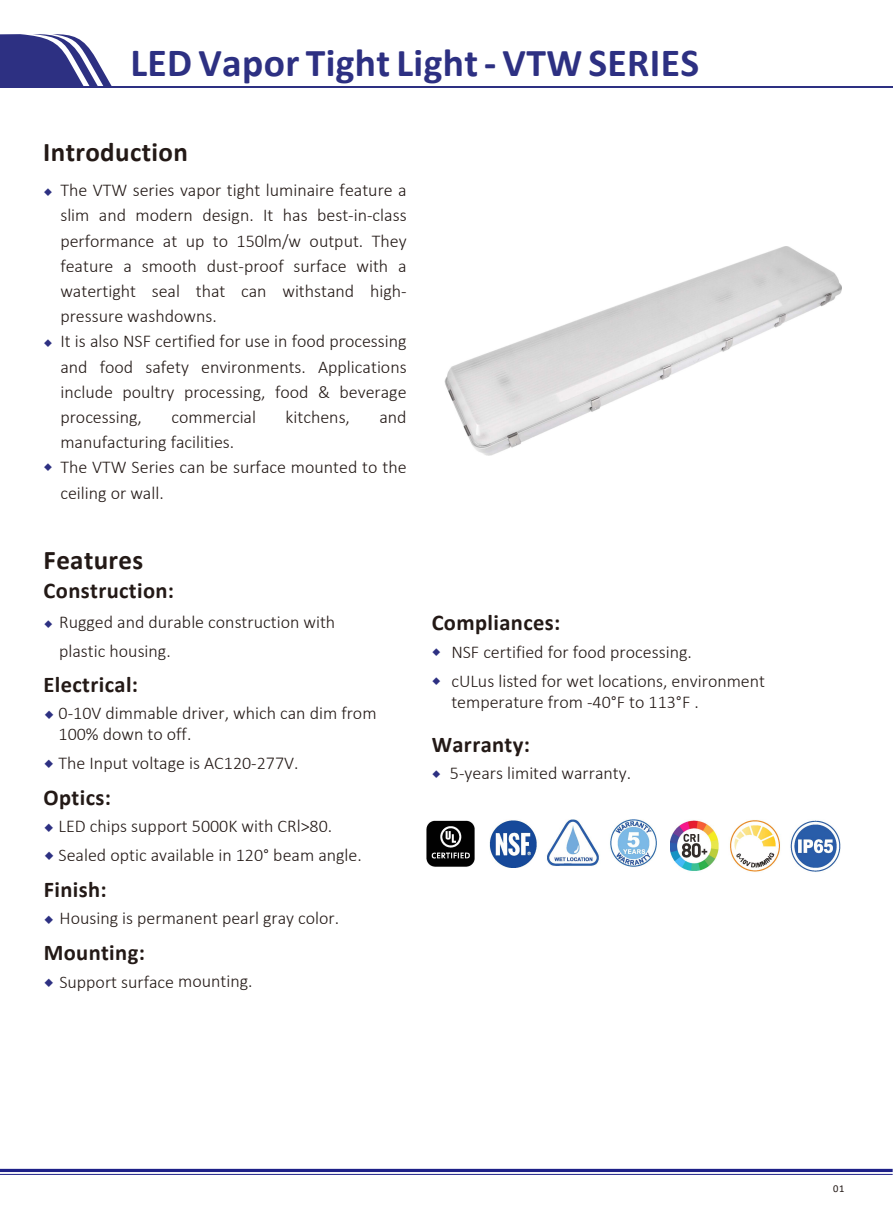
<style>
.page{position:relative;width:893px;height:1212px;background:#fff}
.page>*{position:absolute;margin:0;border:0;box-sizing:border-box;transform-origin:0 0}
.t1{font:700 39.6px "Calibri";letter-spacing:.01em;color:#2d3082}
.t2{font:700 27px "Calibri";letter-spacing:.015em;color:#231916}
.t3{font:700 22.5px "Calibri";letter-spacing:.015em;color:#231916}
.t4{font:300 18px/25.2px "Calibri";color:#231916;text-align:justify}
.t5{font:16.5px "Microsoft Ya Hei";color:#2d3082}
.t6{font:10.5px "Calibri";color:#231916}
.s1{font-family:"Microsoft Ya Hei";font-weight:400;font-size:16.5px;color:#2d3082}
.s2{font-family:"Microsoft Ya Hei";font-weight:400;color:#2d3082}
</style>
<div class="page">
<hr style="left:0;top:86px;width:893px;height:1px;background:#2d3082">
<svg style="left:0;top:34px;width:112px;height:52px"></svg>
<hr style="left:0;top:1169px;width:893px;height:3px;background:#1e2188">
<hr style="left:0;top:1174px;width:893px;height:1px;background:#1e2188">
<img style="left:445px;top:246px;width:396px;height:210px">
<img style="left:426px;top:820px;width:231px;height:48px">
<img style="left:670px;top:820px;width:171px;height:52px">
<h1 class="t1" style="left:130px;top:46px;width:570px">LED Vapor Tight Light- VTW SERIES</h1>
<h2 class="t2" style="left:43px;top:133px;width:146px">Introduction</h2>
<p class="t4" style="left:43px;top:177px;width:365px"><span class="s1">◆</span> The VTW series vapor tight luminaire feature a</p>
<p class="t4" style="left:60px;top:203px;width:348px">slim and modern design. It has best-in-class performance at up to 150lm/w output. They feature a smooth dust-proof surface with a watertight seal that can withstand high&shy;pressure washdowns.</p>
<p class="t4" style="left:60px;top:329px;width:348px;text-indent:-17px"><span class="s1">◆</span> It is also NSF certified for use in food processing and food safety environments. Applications include poultry processing, food &amp; beverage processing,</p>
<p class="t4" style="left:171px;top:404px;width:86px">commercial</p>
<p class="t4" style="left:286px;top:404px;width:66px">kitchens,</p>
<p class="t4" style="left:379px;top:404px;width:29px">and</p>
<p class="t4" style="left:60px;top:429px;width:348px;text-align:left">manufacturing facilities.<br>The VTW Series can be surface mounted to the ceiling or wall.</p>
<p class="t5" style="left:43px;top:458px;width:11px">◆</p>
<h2 class="t2" style="left:44px;top:541px;width:101px">Features</h2>
<p class="t3" style="left:44px;top:574px;width:132px">Construction:</p>
<p class="t4" style="left:43px;top:609px;width:293px"><span class="s1">◆</span> Rugged and durable construction with</p>
<p class="t4" style="left:59px;top:638px;width:113px">plastic housing.</p>
<p class="t3" style="left:44px;top:669px;width:96px">Electrical:</p>
<p class="t4" style="left:44px;top:700px;width:334px"><span class="s2">◆</span> 0-10V dimmable driver, which can dim from</p>
<p class="t4" style="left:59px;top:721px;width:134px">100% down to off.</p>
<p class="t4" style="left:44px;top:750px;width:257px"><span class="s2">◆</span> The Input voltage is AC120-277V.</p>
<p class="t3" style="left:44px;top:782px;width:69px">Optics:</p>
<p class="t4" style="left:44px;top:813px;width:290px"><span class="s2">◆</span> LED chips support 5000K with CRl&gt;80.</p>
<p class="t4" style="left:44px;top:842px;width:320px"><span class="s2">◆</span> Sealed optic available in 120° beam angle.</p>
<p class="t3" style="left:44px;top:874px;width:64px">Finish:</p>
<p class="t4" style="left:44px;top:905px;width:297px"><span class="s2">◆</span> Housing is permanent pearl gray color.</p>
<p class="t3" style="left:44px;top:937px;width:103px">Mounting:</p>
<p class="t4" style="left:44px;top:969px;width:210px"><span class="s2">◆</span> Support surface mounting.</p>
<p class="t3" style="left:432px;top:607px;width:130px">Compliances:</p>
<p class="t4" style="left:451px;top:637px;width:315px;line-height:29.1px">NSF certified for food processing.<br>cULus listed for wet locations, environment</p>
<p class="t4" style="left:451px;top:689px;width:249px">temperature from -40°F to 113°F .</p>
<p class="t5" style="left:431px;top:643px;width:11px">◆</p>
<p class="t5" style="left:431px;top:672px;width:11px">◆</p>
<p class="t3" style="left:432px;top:729px;width:100px">Warranty:</p>
<p class="t4" style="left:431px;top:760px;width:201px"><span class="s1">◆</span> 5-years limited warranty.</p>
<p class="t6" style="left:833px;top:1181px;width:13px">01</p>
</div>
